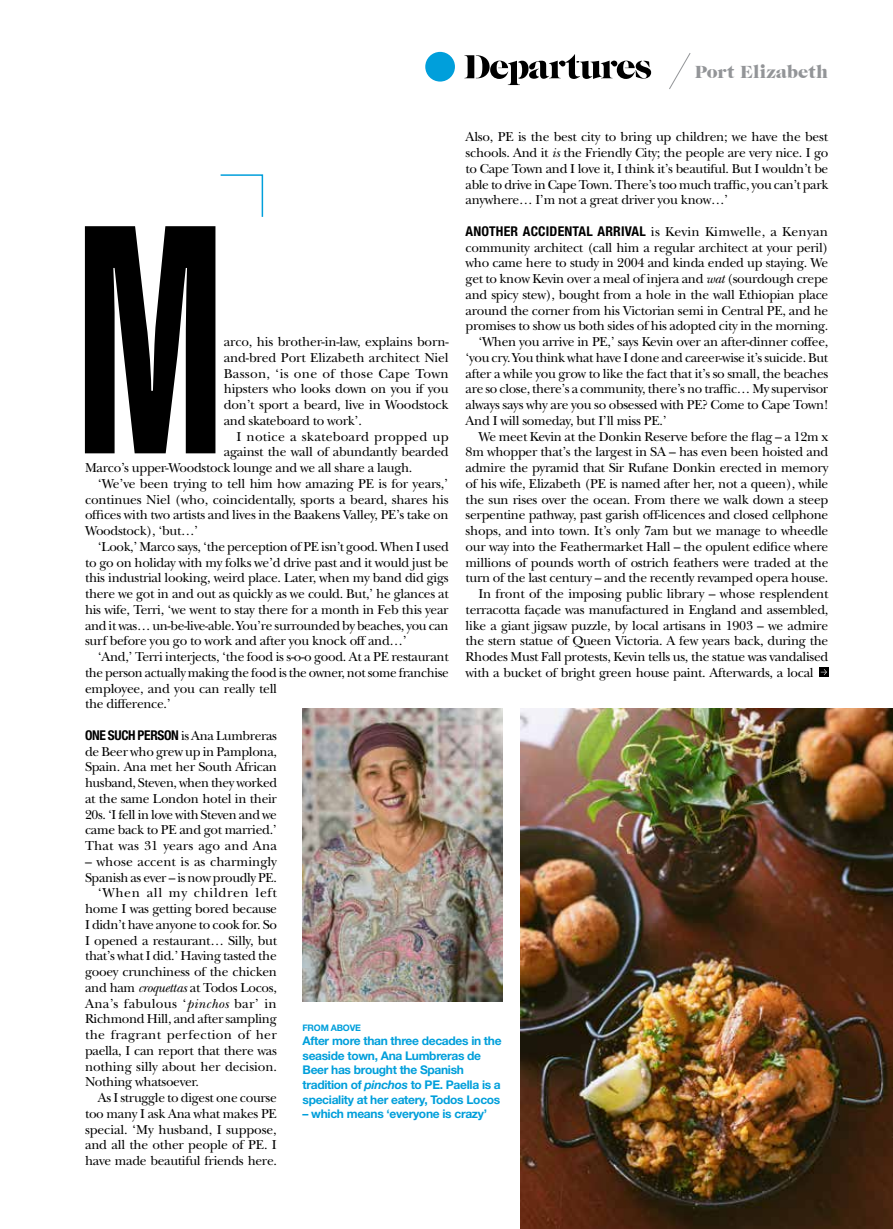
<style>
.page{position:relative;width:893px;height:1229px;background:#fff}
.page>*{position:absolute;margin:0;border:0;box-sizing:border-box;transform-origin:0 0}
.t1{font:900 extra-condensed 319.05px "Helvetica";color:#000}
.t2{font:18px "Caslon Graphique EF";letter-spacing:-.01em;color:#939598}
.t3{font:13.5px/15.8px "New Baskerville Std";letter-spacing:-.025em;color:#000;text-align:justify}
.t4{font:13.5px "New Baskerville Std";letter-spacing:.02em;color:#000}
.t5{font:700 condensed 13.5px "Helvetica Neue LT Std";letter-spacing:.015em;color:#000}
.t6{font:13.5px "New Baskerville Std";letter-spacing:.015em;color:#000}
.t7{font:13.5px "New Baskerville Std";color:#000}
.t8{font:13.5px "New Baskerville Std";letter-spacing:.04em;color:#000}
.t9{font:700 12px/14.7px "Helvetica Neue LT Std";letter-spacing:-.025em;color:#009fdb}
.t10{font:700 9px "Helvetica Neue LT Std";letter-spacing:-.025em;color:#009fdb}
.s1{font-style:italic}
.s2{font-family:"New Baskerville Std";font-weight:400;font-stretch:normal}
.s3{font-family:"Helvetica Neue LT Std";font-weight:700;font-stretch:condensed}
</style>
<div class="page">
<svg style="left:464px;top:54px;width:187px;height:31px"></svg>
<div style="left:425px;top:52px;width:30px;height:30px;background:#009fdb;border-radius:50%"></div>
<svg style="left:669px;top:53px;width:22px;height:36px"></svg>
<img style="left:520px;top:709px;width:373px;height:520px">
<img style="left:302px;top:709px;width:200px;height:293px">
<svg style="left:220px;top:174px;width:44px;height:43px"></svg>
<div style="left:819px;top:667px;width:10px;height:10px;background:#000"></div>
<svg style="left:821px;top:669px;width:6px;height:6px"></svg>
<h2 class="t2" style="left:694px;top:62px;width:135px">Port Elizabeth</h2>
<p class="t3" style="left:466px;top:129px;width:364px">Also, PE is the best city to bring up children; we have the best schools. And it <span class="s1">is</span> the Friendly City; the people are very nice. I go to Cape Town and I love it, I think it’s beautiful. But I wouldn’t be able to drive in Cape Town. There’s too much traffic, you can’t park anywhere… I’m not a great driver you know…’</p>
<p class="t5" style="left:466px;top:223px;width:364px">ANOTHER ACCIDENTAL ARRIVAL <span class="s2">is Kevin Kimwelle, a Kenyan</span></p>
<p class="t3" style="left:466px;top:239px;width:364px">community architect (call him a regular architect at your peril)</p>
<p class="t3" style="left:466px;top:255px;width:364px">who came here to study in 2004 and kinda ended up staying. We</p>
<p class="t3" style="left:466px;top:271px;width:364px">get to know Kevin over a meal of injera and <span class="s1">wat</span> (sourdough crepe</p>
<p class="t3" style="left:466px;top:287px;width:364px">and spicy stew), bought from a hole in the wall Ethiopian place</p>
<p class="t3" style="left:466px;top:302px;width:364px">around the corner from his Victorian semi in Central PE, and he</p>
<p class="t3" style="left:466px;top:318px;width:364px">promises to show us both sides of his adopted city in the morning.</p>
<p class="t3" style="left:478px;top:334px;width:351px">‘When you arrive in PE,’ says Kevin over an after-dinner coffee,</p>
<p class="t3" style="left:466px;top:350px;width:364px">‘you cry. You think what have I done and career-wise it’s suicide. But</p>
<p class="t3" style="left:466px;top:365px;width:364px">after a while you grow to like the fact that it’s so small, the beaches</p>
<p class="t3" style="left:466px;top:381px;width:364px">are so close, there’s a community, there’s no traffic… My supervisor</p>
<p class="t3" style="left:466px;top:397px;width:364px">always says why are you so obsessed with PE? Come to Cape Town!</p>
<p class="t3" style="left:466px;top:413px;width:203px">And I will someday, but I’ll miss PE.’</p>
<p class="t3" style="left:478px;top:428px;width:351px">We meet Kevin at the Donkin Reserve before the flag – a 12m x</p>
<p class="t3" style="left:466px;top:444px;width:364px">8m whopper that’s the largest in SA – has even been hoisted and</p>
<p class="t3" style="left:466px;top:460px;width:364px">admire the pyramid that Sir Rufane Donkin erected in memory</p>
<p class="t3" style="left:466px;top:476px;width:364px">of his wife, Elizabeth (PE is named after her, not a queen), while</p>
<p class="t3" style="left:466px;top:491px;width:364px">the sun rises over the ocean. From there we walk down a steep</p>
<p class="t3" style="left:466px;top:507px;width:364px">serpentine pathway, past garish off-licences and closed cellphone</p>
<p class="t3" style="left:466px;top:523px;width:364px">shops, and into town. It’s only 7am but we manage to wheedle</p>
<p class="t3" style="left:466px;top:539px;width:364px">our way into the Feathermarket Hall – the opulent edifice where</p>
<p class="t3" style="left:466px;top:554px;width:364px">millions of pounds worth of ostrich feathers were traded at the</p>
<p class="t3" style="left:466px;top:570px;width:364px">turn of the last century – and the recently revamped opera house.</p>
<p class="t3" style="left:478px;top:586px;width:352px">In front of the imposing public library – whose resplendent</p>
<p class="t3" style="left:466px;top:602px;width:364px">terracotta façade was manufactured in England and assembled,</p>
<p class="t3" style="left:466px;top:617px;width:364px">like a giant jigsaw puzzle, by local artisans in 1903 – we admire</p>
<p class="t3" style="left:466px;top:633px;width:364px">the stern statue of Queen Victoria. A few years back, during the</p>
<p class="t3" style="left:466px;top:649px;width:364px">Rhodes Must Fall protests, Kevin tells us, the statue was vandalised</p>
<p class="t3" style="left:466px;top:665px;width:350px">with a bucket of bright green house paint. Afterwards, a local</p>
<h1 class="t1" style="left:73px;top:158px;width:155px">M</h1>
<p class="t3" style="left:224px;top:334px;width:226px">arco, his brother-in-law, explains born&shy;and-bred Port Elizabeth architect Niel Basson, ‘is one of those Cape Town hipsters who looks down on you if you don’t sport a beard, live in Woodstock and skateboard to work’.</p>
<p class="t6" style="left:237px;top:428px;width:214px">I notice a skateboard propped up</p>
<p class="t3" style="left:224px;top:444px;width:226px">against the wall of abundantly bearded</p>
<p class="t3" style="left:85px;top:460px;width:329px">Marco’s upper-Woodstock lounge and we all share a laugh.</p>
<p class="t3" style="left:98px;top:476px;width:352px">‘We’ve been trying to tell him how amazing PE is for years,’</p>
<p class="t3" style="left:85px;top:491px;width:365px">continues Niel (who, coincidentally, sports a beard, shares his</p>
<p class="t3" style="left:85px;top:507px;width:365px">offices with two artists and lives in the Baakens Valley, PE’s take on</p>
<p class="t3" style="left:85px;top:523px;width:115px">Woodstock), ‘but…’</p>
<p class="t3" style="left:98px;top:539px;width:352px">‘Look,’ Marco says, ‘the perception of PE isn’t good. When I used</p>
<p class="t3" style="left:85px;top:554px;width:365px">to go on holiday with my folks we’d drive past and it would just be</p>
<p class="t3" style="left:85px;top:570px;width:365px">this industrial looking, weird place. Later, when my band did gigs</p>
<p class="t3" style="left:85px;top:586px;width:365px">there we got in and out as quickly as we could. But,’ he glances at</p>
<p class="t3" style="left:85px;top:602px;width:365px">his wife, Terri, ‘we went to stay there for a month in Feb this year</p>
<p class="t3" style="left:85px;top:617px;width:365px">and it was… un-be-live-able. You’re surrounded by beaches, you can</p>
<p class="t3" style="left:85px;top:633px;width:323px">surf before you go to work and after you knock off and…’</p>
<p class="t3" style="left:98px;top:649px;width:352px">‘And,’ Terri interjects, ‘the food is s-o-o good. At a PE restaurant</p>
<p class="t3" style="left:85px;top:665px;width:365px">the person actually making the food is the owner, not some franchise</p>
<p class="t3" style="left:85px;top:680px;width:194px">employee, and you can really tell</p>
<p class="t3" style="left:85px;top:696px;width:87px">the difference.’</p>
<p class="t3" style="left:85px;top:728px;width:194px"><span class="s3">ONE SUCH PERSON</span> is Ana Lumbreras de Beer who grew up in Pamplona, Spain. Ana met her South African husband, Steven, when they worked at the same London hotel in their 20s. ‘I fell in love with Steven and we came back to PE and got married.’ That was 31 years ago and Ana</p>
<p class="t7" style="left:85px;top:854px;width:193px">– whose accent is as charmingly</p>
<p class="t3" style="left:85px;top:869px;width:193px">Spanish as ever – is now proudly PE.</p>
<p class="t8" style="left:98px;top:885px;width:181px">‘When all my children left</p>
<p class="t3" style="left:85px;top:901px;width:193px">home I was getting bored because</p>
<p class="t3" style="left:85px;top:917px;width:194px">I didn’t have anyone to cook for. So</p>
<p class="t3" style="left:85px;top:932px;width:193px">I opened a restaurant… Silly, but</p>
<p class="t3" style="left:85px;top:948px;width:193px">that’s what I did.’ Having tasted the</p>
<p class="t3" style="left:85px;top:964px;width:193px">gooey crunchiness of the chicken</p>
<p class="t3" style="left:85px;top:980px;width:193px">and ham <span class="s1">croquettas</span> at Todos Locos,</p>
<p class="t4" style="left:85px;top:995px;width:193px">Ana’s fabulous ‘<span class="s1">pinchos</span> bar’ in</p>
<p class="t3" style="left:85px;top:1011px;width:193px">Richmond Hill, and after sampling</p>
<p class="t4" style="left:85px;top:1027px;width:193px">the fragrant perfection of her</p>
<p class="t3" style="left:85px;top:1043px;width:193px">paella, I can report that there was</p>
<p class="t3" style="left:85px;top:1058px;width:193px">nothing silly about her decision.</p>
<p class="t3" style="left:85px;top:1074px;width:115px">Nothing whatsoever.</p>
<p class="t3" style="left:98px;top:1090px;width:181px">As I struggle to digest one course</p>
<p class="t3" style="left:85px;top:1106px;width:193px">too many I ask Ana what makes PE</p>
<p class="t3" style="left:85px;top:1121px;width:193px">special. ‘My husband, I suppose,</p>
<p class="t3" style="left:85px;top:1137px;width:193px">and all the other people of PE. I</p>
<p class="t3" style="left:85px;top:1153px;width:193px">have made beautiful friends here.</p>
<p class="t10" style="left:302px;top:1022px;width:60px">FROM ABOVE</p>
<p class="t9" style="left:302px;top:1033px;width:201px">After more than three decades in the seaside town, Ana Lumbreras de Beer has brought the Spanish tradition of <span class="s1">pinchos</span> to PE. Paella is a speciality at her eatery, Todos Locos</p>
<p class="t9" style="left:302px;top:1106px;width:186px">– which means ‘everyone is crazy’</p>
</div>
